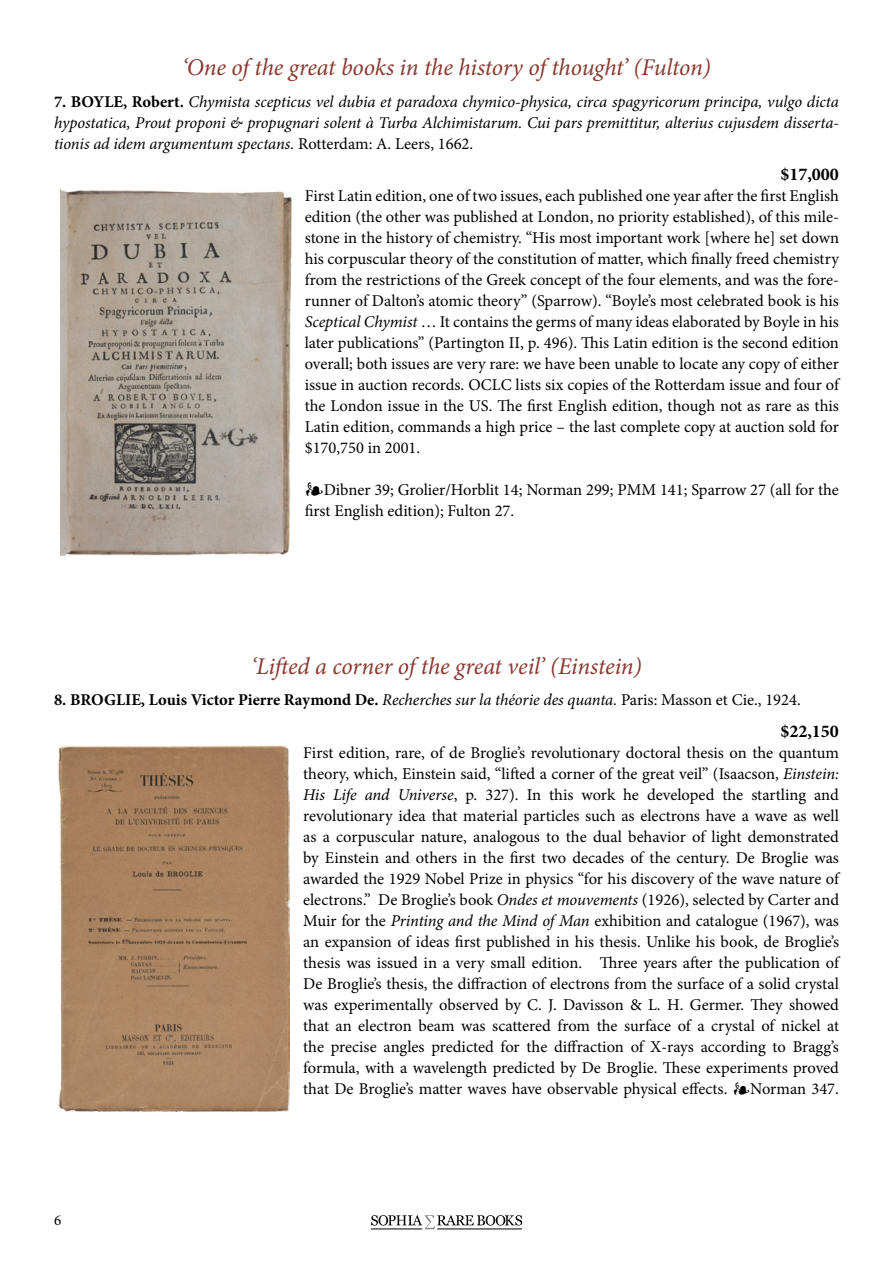
<style>
.page{position:relative;width:893px;height:1263px;background:#fff}
.page>*{position:absolute;margin:0;border:0;box-sizing:border-box;transform-origin:0 0}
.t1{font:italic 24px "Minion Pro";letter-spacing:-.01em;color:#893930}
.t2{font:700 18px "Minion Pro";color:#000}
.t3{font:16.5px/21px "Minion Pro";color:#000;text-align:justify}
.t4{font:italic 16.5px/21px "Minion Pro";letter-spacing:-.005em;color:#000;text-align:justify}
.t5{font:700 16.5px "Minion Pro";color:#000}
.t6{font:15px "Minion Pro";color:#000}
.s1{font-weight:700;font-style:normal}
.s2{font-style:normal}
.s3{font-style:italic}
.s4{font-size:18px}
.s5{font-weight:400;font-style:italic}
.s6{font-weight:400}
</style>
<div class="page">
<svg style="left:371px;top:1215px;width:151px;height:14px"></svg>
<hr style="left:371px;top:1228px;width:51px;height:1px;background:#000101">
<hr style="left:437px;top:1228px;width:85px;height:1px;background:#000101">
<img style="left:59px;top:746px;width:230px;height:365px">
<img style="left:61px;top:190px;width:231px;height:365px">
<h1 class="t1" style="left:182px;top:51px;width:530px">‘One of the great books in the history of thought’ (Fulton)</h1>
<p class="t4" style="left:54px;top:91px;width:786px"><span class="s1">7. BOYLE, Robert.</span> Chymista scepticus vel dubia et paradoxa chymico-physica, circa spagyricorum principa, vulgo dicta hypostatica, Prout proponi &amp; propugnari solent à Turba Alchimistarum. Cui pars premittitur, alterius cujusdem disserta&shy;tionis ad idem argumentum spectans. <span class="s2">Rotterdam: A. Leers, 1662.</span></p>
<p class="t2" style="left:780px;top:162px;width:60px">$17,000</p>
<p class="t3" style="left:305px;top:185px;width:536px">First Latin edition, one of two issues, each published one year after the first English edition (the other was published at London, no priority established), of this mile&shy;stone in the history of chemistry. “His most important work [where he] set down his corpuscular theory of the constitution of matter, which finally freed chemistry from the restrictions of the Greek concept of the four elements, and was the fore&shy;runner of Dalton’s atomic theory” (Sparrow). “Boyle’s most celebrated book is his <span class="s3">Sceptical Chymist</span> … It contains the germs of many ideas elaborated by Boyle in his later publications” (Partington II, p. 496). This Latin edition is the second edition overall; both issues are very rare: we have been unable to locate any copy of either issue in auction records. OCLC lists six copies of the Rotterdam issue and four of the London issue in the US. The first English edition, though not as rare as this Latin edition, commands a high price – the last complete copy at auction sold for $170,750 in 2001.</p>
<p class="t3" style="left:305px;top:479px;width:536px"><span class="s4">❧</span>Dibner 39; Grolier/Horblit 14; Norman 299; PMM 141; Sparrow 27 (all for the first English edition); Fulton 27.</p>
<h1 class="t1" style="left:251px;top:649px;width:392px">‘Lifted a corner of the great veil’ (Einstein)</h1>
<p class="t5" style="left:54px;top:688px;width:748px">8. BROGLIE, Louis Victor Pierre Raymond De. <span class="s5">Recherches sur la théorie des quanta.</span> <span class="s6">Paris: Masson et Cie., 1924.</span></p>
<p class="t2" style="left:780px;top:718px;width:60px">$22,150</p>
<p class="t3" style="left:303px;top:742px;width:537px">First edition, rare, of de Broglie’s revolutionary doctoral thesis on the quantum theory, which, Einstein said, “lifted a corner of the great veil” (Isaacson, <span class="s3">Einstein:<br>His Life and Universe</span>, p. 327). In this work he developed the startling and revolutionary idea that material particles such as electrons have a wave as well as a corpuscular nature, analogous to the dual behavior of light demonstrated by Einstein and others in the first two decades of the century. De Broglie was awarded the 1929 Nobel Prize in physics “for his discovery of the wave nature of electrons.” De Broglie’s book <span class="s3">Ondes et mouvements</span> (1926), selected by Carter and Muir for the <span class="s3">Printing and the Mind of Man</span> exhibition and catalogue (1967), was an expansion of ideas first published in his thesis. Unlike his book, de Broglie’s thesis was issued in a very small edition. Three years after the publication of De Broglie’s thesis, the diffraction of electrons from the surface of a solid crystal was experimentally observed by C. J. Davisson &amp; L. H. Germer. They showed that an electron beam was scattered from the surface of a crystal of nickel at the precise angles predicted for the diffraction of X-rays according to Bragg’s formula, with a wavelength predicted by De Broglie. These experiments proved that De Broglie’s matter waves have observable physical effects. ❧Norman 347.</p>
<p class="t6" style="left:54px;top:1210px;width:9px">6</p>
</div>
